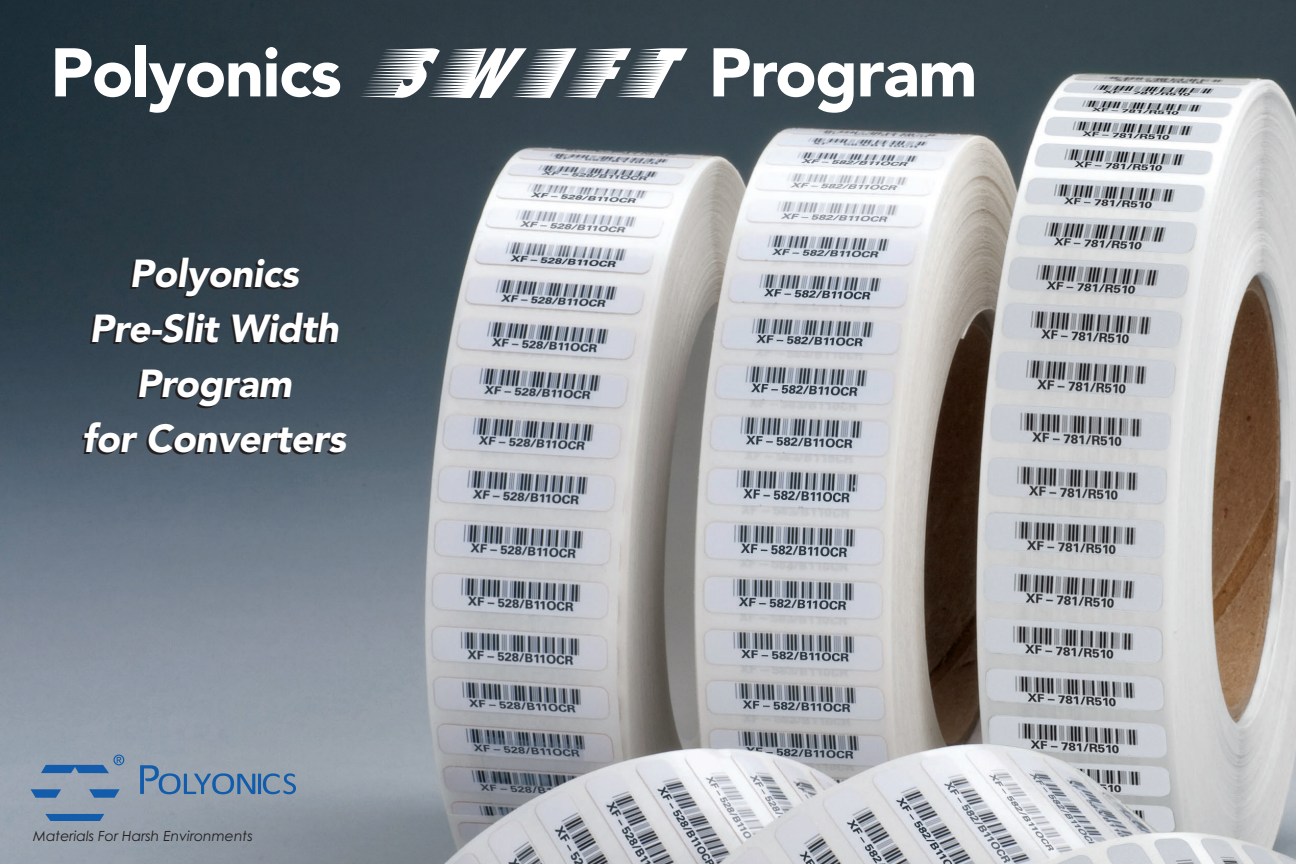
<style>
.page{position:relative;width:1296px;height:864px;background:#fff}
.page>*{position:absolute;margin:0;border:0;box-sizing:border-box;transform-origin:0 0}
.t1{font:900 68px "Avenir";letter-spacing:-.02em;color:#fff}
.t2{font:italic 900 38.8px/55px "Avenir";letter-spacing:-.01em;color:#fff;text-align:center}
.t3{font:italic 14px "Century Gothic";color:#231f20}
</style>
<div class="page">
<img style="left:0;top:0;width:1296px;height:864px">
<svg style="left:41px;top:755px;width:83px;height:18px"></svg>
<svg style="left:31px;top:789px;width:30px;height:9px"></svg>
<svg style="left:89px;top:789px;width:31px;height:9px"></svg>
<svg style="left:45px;top:814px;width:59px;height:7px"></svg>
<svg style="left:140px;top:765px;width:156px;height:29px;background:#7590ac"></svg>
<svg style="left:359px;top:48px;width:329px;height:50px"></svg>
<h1 class="t1" style="left:50px;top:32px;width:293px">Polyonics</h1>
<h1 class="t1" style="left:709px;top:32px;width:270px">Program</h1>
<p class="t2" style="left:82px;top:246px;width:265px">Polyonics<br>Pre-Slit Width<br>Program<br>for Converters</p>
<p class="t3" style="left:33px;top:828px;width:221px">Materials For Harsh Environments</p>
</div>
